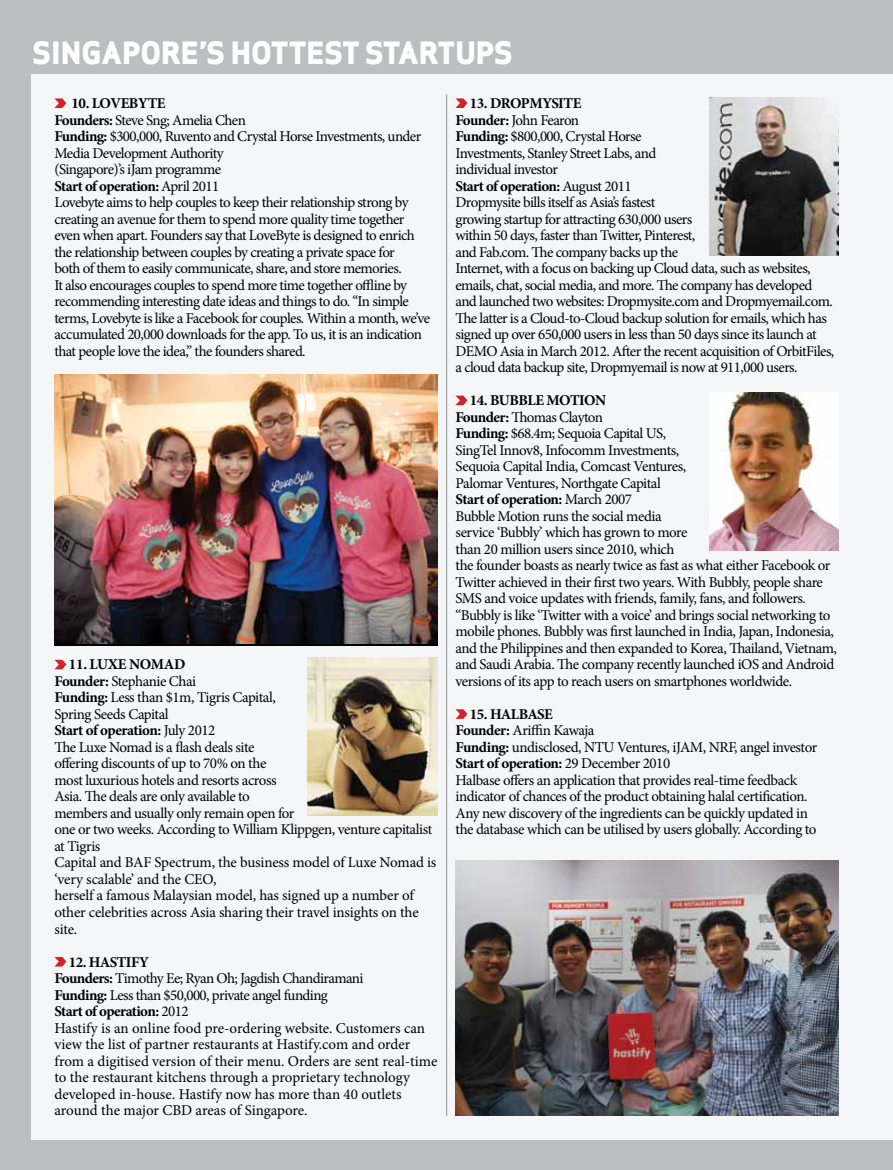
<style>
.page{position:relative;width:893px;height:1170px;background:#fff}
.page>*{position:absolute;margin:0;border:0;box-sizing:border-box;transform-origin:0 0}
.t1{font:800 30px "Apex Sans";color:#fff}
.t2{font:15px/16.5px "Minion Pro";letter-spacing:-.035em;color:#000}
.t3{font:15px/16.5px "Minion Pro";letter-spacing:-.005em;color:#000}
.s1{font-weight:700}
</style>
<div class="page">
<div style="left:0;top:11px;width:893px;height:1158px;background:#f4f6f7"></div>
<hr style="left:446px;top:94px;width:1px;height:1021px;background:#939598">
<div style="left:0;top:0;width:31px;height:1169px;background:#bcbec0"></div>
<div style="left:0;top:1140px;width:893px;height:29px;background:#bcbec0"></div>
<div style="left:0;top:0;width:893px;height:74px;background:#bcbec0"></div>
<svg style="left:54px;top:98px;width:12px;height:10px"></svg>
<svg style="left:54px;top:659px;width:12px;height:10px"></svg>
<svg style="left:54px;top:956px;width:12px;height:10px"></svg>
<svg style="left:455px;top:98px;width:12px;height:10px"></svg>
<svg style="left:455px;top:395px;width:12px;height:10px"></svg>
<svg style="left:455px;top:709px;width:12px;height:9px"></svg>
<img style="left:308px;top:657px;width:129px;height:158px">
<img style="left:455px;top:860px;width:384px;height:255px">
<img style="left:54px;top:374px;width:383px;height:269px">
<img style="left:709px;top:98px;width:130px;height:157px">
<img style="left:709px;top:393px;width:130px;height:157px">
<h1 class="t1" style="left:33px;top:33px;width:482px">SINGAPORE’S HOTTEST STARTUPS</h1>
<p class="t2" style="left:54px;top:95px;width:377px;text-indent:17px"><span class="s1">10. LoveByte<br>Founders:</span> Steve Sng; Amelia Chen<br><span class="s1">Funding:</span> $300,000, Ruvento and Crystal Horse Investments, under Media Development Authority<br>(Singapore)’s iJam programme<br><span class="s1">Start of operation:</span> April 2011<br>Lovebyte aims to help couples to keep their relationship strong by creating an avenue for them to spend more quality time together even when apart. Founders say that LoveByte is designed to enrich the relationship between couples by creating a private space for<br>both of them to easily communicate, share, and store memories.<br>It also encourages couples to spend more time together offline by recommending interesting date ideas and things to do. “In simple terms, Lovebyte is like a Facebook for couples. Within a month, we’ve accumulated 20,000 downloads for the app. To us, it is an indication that people love the idea,” the founders shared.</p>
<p class="t2" style="left:455px;top:95px;width:380px;text-indent:14px"><span class="s1">13. Dropmysite<br>Founder:</span> John Fearon<br><span class="s1">Funding:</span> $800,000, Crystal Horse<br>Investments, Stanley Street Labs, and<br>individual investor<br><span class="s1">Start of operation:</span> August 2011<br>Dropmysite bills itself as Asia’s fastest<br>growing startup for attracting 630,000 users<br>within 50 days, faster than Twitter, Pinterest,<br>and Fab.com. The company backs up the<br>Internet, with a focus on backing up Cloud data, such as websites, emails, chat, social media, and more. The company has developed and launched two websites: Dropmysite.com and Dropmyemail.com.<br>The latter is a Cloud-to-Cloud backup solution for emails, which has signed up over 650,000 users in less than 50 days since its launch at DEMO Asia in March 2012. After the recent acquisition of OrbitFiles, a cloud data backup site, Dropmyemail is now at 911,000 users.</p>
<p class="t2" style="left:455px;top:392px;width:383px;text-indent:14px"><span class="s1">14. Bubble Motion<br>Founder:</span> Thomas Clayton<br><span class="s1">Funding:</span> $68.4m; Sequoia Capital US,<br>SingTel Innov8, Infocomm Investments,<br>Sequoia Capital India, Comcast Ventures,<br>Palomar Ventures, Northgate Capital<br><span class="s1">Start of operation:</span> March 2007<br>Bubble Motion runs the social media<br>service ‘Bubbly’ which has grown to more<br>than 20 million users since 2010, which<br>the founder boasts as nearly twice as fast as what either Facebook or Twitter achieved in their first two years. With Bubbly, people share SMS and voice updates with friends, family, fans, and followers. “Bubbly is like ‘Twitter with a voice’ and brings social networking to mobile phones. Bubbly was first launched in India, Japan, Indonesia, and the Philippines and then expanded to Korea, Thailand, Vietnam, and Saudi Arabia. The company recently launched iOS and Android versions of its app to reach users on smartphones worldwide.</p>
<p class="t2" style="left:455px;top:705px;width:363px;text-indent:14px"><span class="s1">15. Halbase<br>Founder:</span> Ariffin Kawaja<br><span class="s1">Funding:</span> undisclosed, NTU Ventures, iJAM, NRF, angel investor <span class="s1">Start of operation:</span> 29 December 2010<br>Halbase offers an application that provides real-time feedback indicator of chances of the product obtaining halal certification.<br>Any new discovery of the ingredients can be quickly updated in the database which can be utilised by users globally. According to</p>
<p class="t2" style="left:54px;top:656px;width:384px;text-indent:15px"><span class="s1">11. Luxe Nomad<br>Founder:</span> Stephanie Chai<br><span class="s1">Funding:</span> Less than $1m, Tigris Capital,<br>Spring Seeds Capital<br><span class="s1">Start of operation:</span> July 2012<br>The Luxe Nomad is a flash deals site<br>offering discounts of up to 70% on the<br>most luxurious hotels and resorts across<br>Asia. The deals are only available to<br>members and usually only remain open for<br>one or two weeks. According to William Klippgen, venture capitalist at Tigris<br>Capital and BAF Spectrum, the business model of Luxe Nomad is ‘very scalable’ and the CEO,<br>herself a famous Malaysian model, has signed up a number of other celebrities across Asia sharing their travel insights on the site.</p>
<p class="t3" style="left:54px;top:953px;width:385px;text-indent:14px"><span class="s1">12. Hastify<br>Founders:</span> Timothy Ee; Ryan Oh; Jagdish Chandiramani<br><span class="s1">Funding:</span> Less than $50,000, private angel funding<br><span class="s1">Start of operation:</span> 2012<br>Hastify is an online food pre-ordering website. Customers can view the list of partner restaurants at Hastify.com and order from a digitised version of their menu. Orders are sent real-time to the restaurant kitchens through a proprietary technology developed in-house. Hastify now has more than 40 outlets around the major CBD areas of Singapore.</p>
</div>
